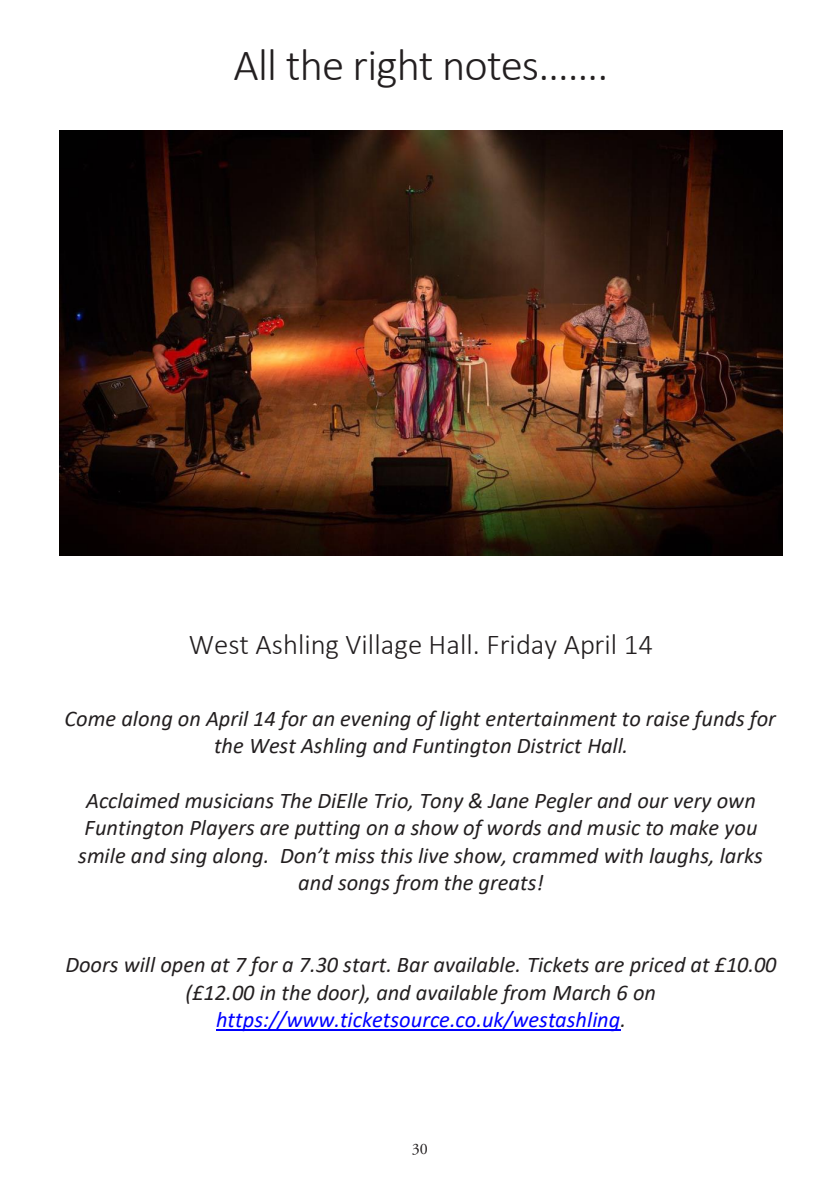
<style>
.page{position:relative;width:840px;height:1191px;background:#fff}
.page>*{position:absolute;margin:0;border:0;box-sizing:border-box;transform-origin:0 0}
.t1{font:300 44.8px "Calibri";letter-spacing:-.02em;color:#231f20}
.t2{font:300 28.8px "Calibri";color:#231f20}
.t3{font:italic 22.4px/27.4px "Calibri";letter-spacing:.005em;color:#231f20;text-align:center}
.t4{font:16px "Adobe Garamond Pro";color:#231f20}
.s1{color:#00f}
</style>
<div class="page">
<hr style="left:216px;top:1029px;width:404px;height:2px;background:#00f">
<img style="left:60px;top:130px;width:721px;height:425px">
<h1 class="t1" style="left:233px;top:37px;width:376px">All the right notes…….</h1>
<p class="t2" style="left:189px;top:626px;width:465px">West Ashling Village Hall. Friday April 14</p>
<p class="t3" style="left:65px;top:704px;width:712px">Come along on April 14 for an evening of light entertainment to raise funds for the West Ashling and Funtington District Hall.</p>
<p class="t3" style="left:78px;top:786px;width:685px">Acclaimed musicians The DiElle Trio, Tony &amp; Jane Pegler and our very own Funtington Players are putting on a show of words and music to make you smile and sing along. Don’t miss this live show, crammed with laughs, larks and songs from the greats!</p>
<p class="t3" style="left:65px;top:950px;width:712px">Doors will open at 7 for a 7.30 start. Bar available. Tickets are priced at £10.00 (£12.00 in the door), and available from March 6 on <span class="s1">https://www.ticketsource.co.uk/westashling</span>.</p>
<p class="t4" style="left:412px;top:1139px;width:17px">30</p>
</div>
